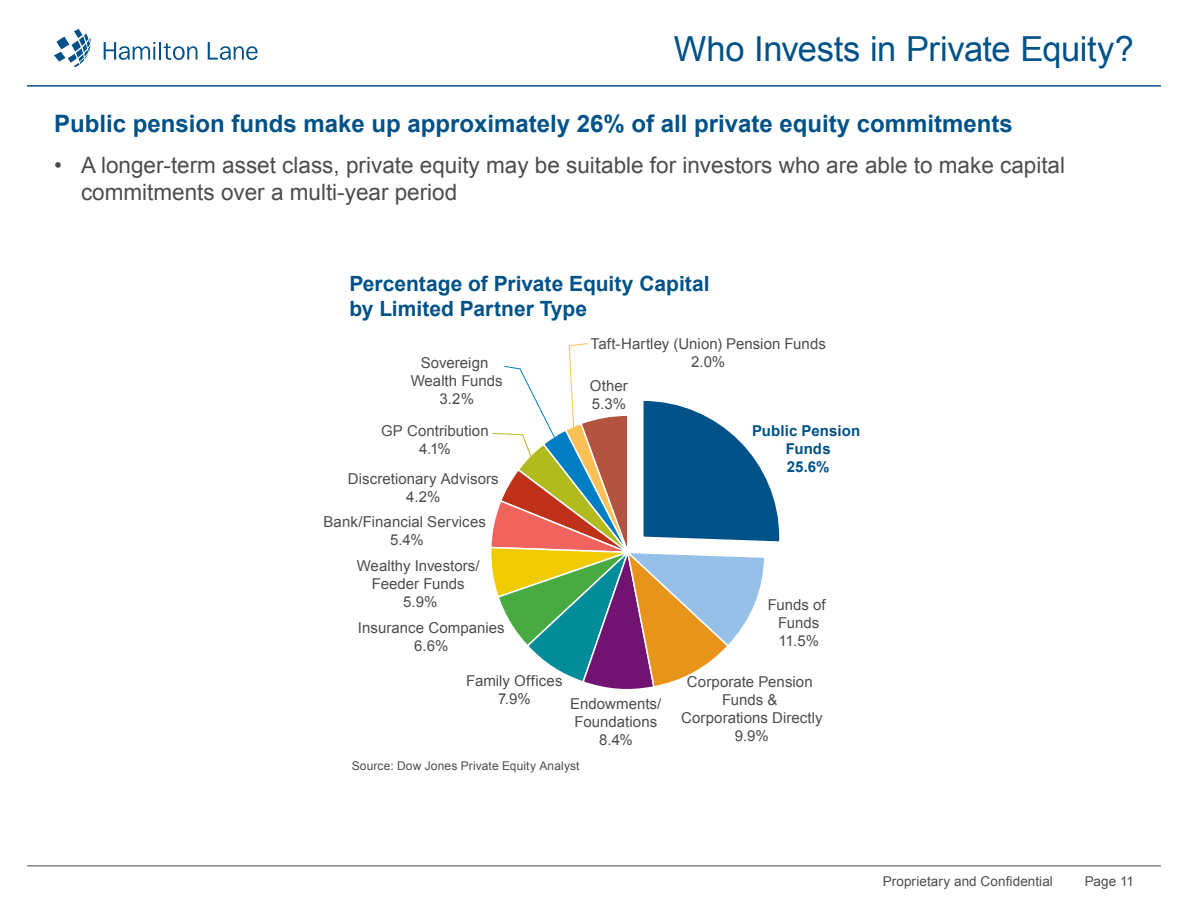
<style>
.page{position:relative;width:1188px;height:918px;background:#fff}
.page>*{position:absolute;margin:0;border:0;box-sizing:border-box;transform-origin:0 0}
.Page_Title{font:34.5px "Arial";letter-spacing:-.01em;color:#005288}
.Paragraph_Style_2{font:700 24px "Arial";color:#005288}
.t1{font:22.5px/27px "Arial";color:#4d4d4d}
.t2{font:700 21px/25.2px "Arial";color:#005288}
.t3{font:15px/18px "Arial";letter-spacing:.005em;color:#4d4d4d;text-align:center}
.t4{font:700 15px/18px "Arial";letter-spacing:.005em;color:#005288;text-align:center}
.t5{font:13.5px "Arial";letter-spacing:.005em;color:#4d4d4d}
.t6{font:12px "Arial";letter-spacing:.01em;color:#4d4d4d}
</style>
<div class="page">
<svg style="left:104px;top:42px;width:93px;height:18px"></svg>
<svg style="left:208px;top:42px;width:50px;height:18px"></svg>
<svg style="left:54px;top:29px;width:37px;height:38px"></svg>
<hr style="left:27px;top:85px;width:1134px;height:2px;background:#005288">
<hr style="left:27px;top:866px;width:1134px;height:1px;background:#4d4d4d">
<svg style="left:491px;top:343px;width:289px;height:346px"></svg>
<p class="Page_Title" style="left:674px;top:26px;width:462px">Who Invests in Private Equity?</p>
<p class="Paragraph_Style_2" style="left:54px;top:108px;width:960px">Public pension funds make up approximately 26% of all private equity commitments</p>
<p class="t1" style="left:81px;top:152px;width:986px;text-indent:-27px">• A longer-term asset class, private equity may be suitable for investors who are able to make capital commitments over a multi-year period</p>
<p class="t2" style="left:349px;top:272px;width:362px">Percentage of Private Equity Capital by Limited Partner Type</p>
<p class="t3" style="left:411px;top:354px;width:93px">Sovereign<br>Wealth Funds<br>3.2%</p>
<p class="t3" style="left:381px;top:422px;width:109px">GP Contribution<br>4.1%</p>
<p class="t3" style="left:348px;top:470px;width:152px">Discretionary Advisors<br>4.2%</p>
<p class="t3" style="left:324px;top:513px;width:164px">Bank/Financial Services<br>5.4%</p>
<p class="t3" style="left:357px;top:557px;width:125px">Wealthy Investors/<br>Feeder Funds<br>5.9%</p>
<p class="t3" style="left:358px;top:619px;width:148px">Insurance Companies<br>6.6%</p>
<p class="t3" style="left:591px;top:334px;width:237px">Taft-Hartley (Union) Pension Funds<br>2.0%</p>
<p class="t3" style="left:590px;top:377px;width:39px;text-align:left">Other<br>5.3%</p>
<p class="t4" style="left:752px;top:422px;width:110px">Public Pension<br>Funds<br>25.6%</p>
<p class="t3" style="left:768px;top:596px;width:59px">Funds of<br>Funds<br>11.5%</p>
<p class="t3" style="left:466px;top:672px;width:98px">Family Offices<br>7.9%</p>
<p class="t3" style="left:570px;top:695px;width:93px">Endowments/<br>Foundations<br>8.4%</p>
<p class="t6" style="left:352px;top:758px;width:229px">Source: Dow Jones Private Equity Analyst</p>
<p class="t3" style="left:681px;top:673px;width:143px">Corporate Pension<br>Funds &amp;<br>Corporations Directly<br>9.9%</p>
<p class="t5" style="left:883px;top:872px;width:172px">Proprietary and Confidential</p>
<p class="t5" style="left:1085px;top:872px;width:51px">Page 11</p>
</div>
